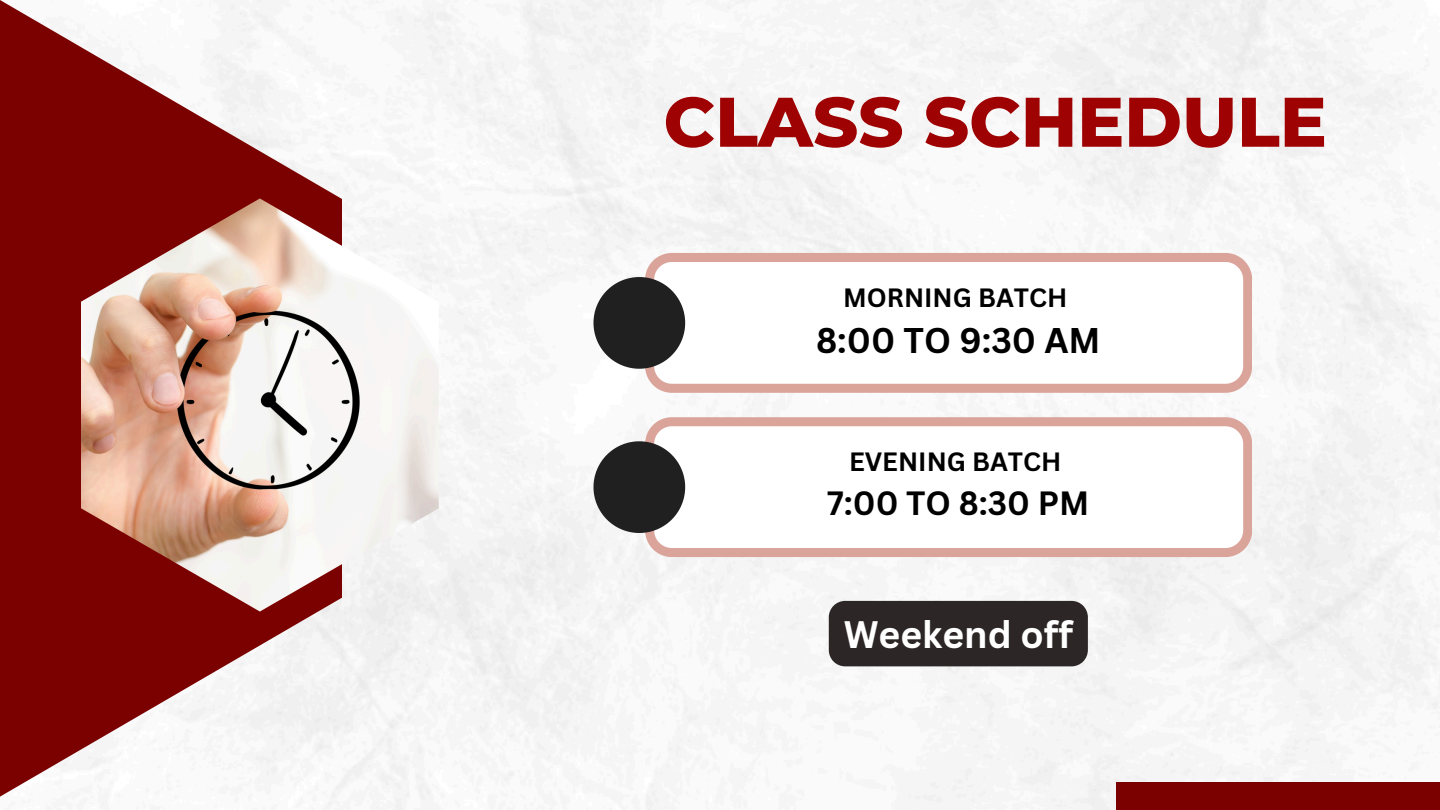
<style>
.page{position:relative;width:1440px;height:810px;background:#fff}
.page>*{position:absolute;margin:0;border:0;box-sizing:border-box;transform-origin:0 0}
.t1{font:800 70px "Montserrat";color:#9f0202}
.t2{font:700 37.3px "Canva Sans";color:#fff}
.t3{font:700 34.8px "Canva Sans";color:#000}
.t4{font:700 32.8px "Canva Sans";color:#000}
.t5{font:700 25.8px "Canva Sans";color:#000}
</style>
<div class="page">
<div style="left:102px;top:0;width:1338px;height:810px;background:#f5f5f5"></div>
<svg style="left:0;top:0;width:342px;height:797px;fill:#7b0000"></svg>
<img style="left:81px;top:198px;width:358px;height:414px">
<div style="left:1116px;top:783px;width:324px;height:27px;background:#7b0000"></div>
<svg style="left:639px;top:253px;width:613px;height:146px"></svg>
<svg style="left:593px;top:277px;width:92px;height:92px"></svg>
<svg style="left:639px;top:411px;width:613px;height:146px"></svg>
<svg style="left:593px;top:441px;width:92px;height:92px"></svg>
<div style="left:829px;top:601px;width:259px;height:65px;background:#2c2726"></div>
<h1 class="t1" style="left:664px;top:79px;width:665px">CLASS SCHEDULE</h1>
<p class="t5" style="left:843px;top:279px;width:226px">MORNING BATCH</p>
<p class="t3" style="left:816px;top:316px;width:286px">8:00 TO 9:30 AM</p>
<p class="t5" style="left:849px;top:443px;width:214px">EVENING BATCH</p>
<p class="t4" style="left:827px;top:480px;width:264px">7:00 TO 8:30 PM</p>
<p class="t2" style="left:844px;top:608px;width:231px">Weekend off</p>
</div>
